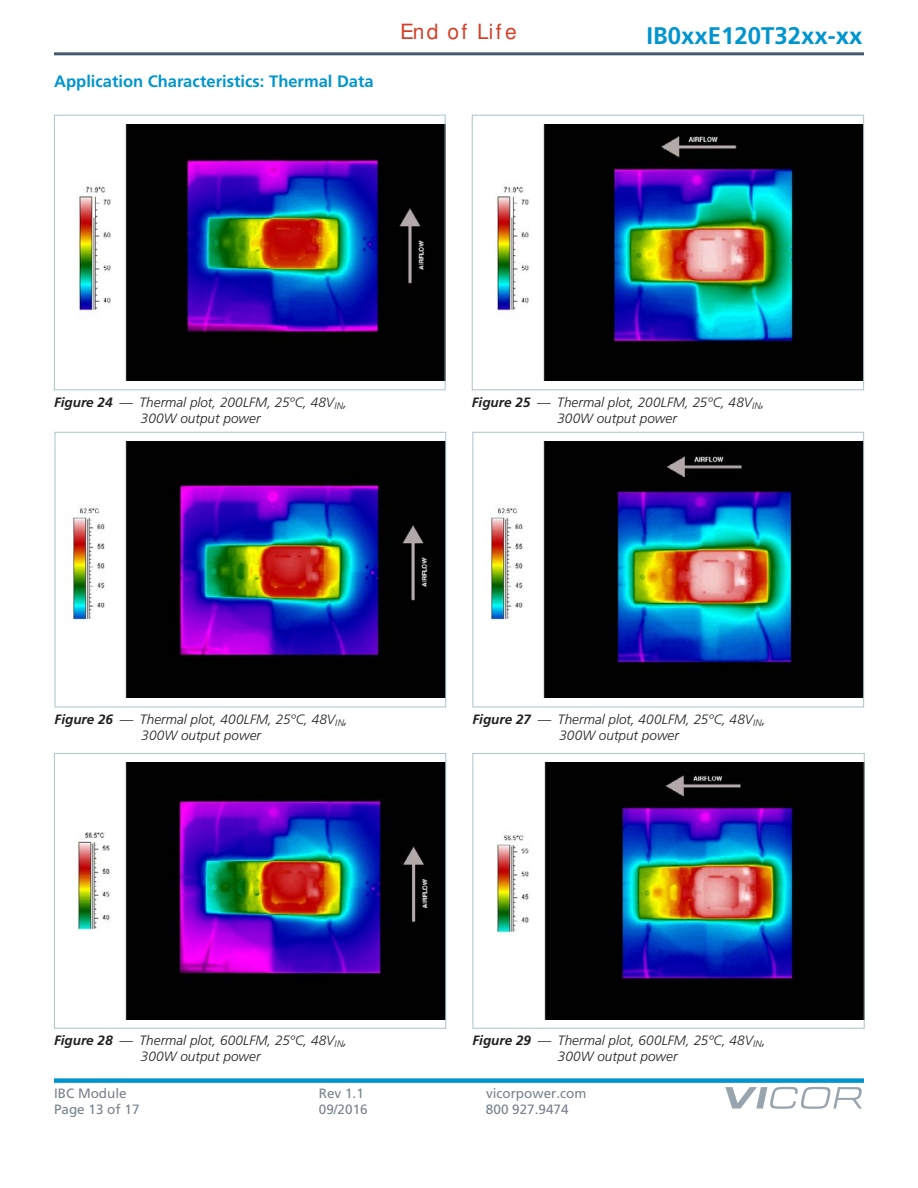
<style>
.page{position:relative;width:918px;height:1188px;background:#fff}
.page>*{position:absolute;margin:0;border:0;box-sizing:border-box;transform-origin:0 0}
.t1{font:700 24px "Frutiger";color:#0095cf}
.t2{font:900 21px "Frutiger";letter-spacing:.11em;color:#d63d26}
.t3{font:700 16.5px "Frutiger";color:#0095cf}
.t4{font:italic 300 13.5px/16.2px "Frutiger";letter-spacing:.005em;color:#221f1f;text-align:center}
.t5{font:13.5px "Frutiger";color:#79838d}
.s1{font-weight:700}
</style>
<div class="page">
<div style="left:54px;top:1078px;width:810px;height:5px;background:#0095cf"></div>
<hr style="left:54px;top:52px;width:810px;height:3px;background:#445c6e">
<svg style="left:725px;top:1087px;width:137px;height:22px"></svg>
<img style="left:77px;top:124px;width:367px;height:257px">
<div style="left:54px;top:115px;width:392px;height:275px;border:1px solid #a9c4cb"></div>
<img style="left:495px;top:124px;width:367px;height:257px">
<div style="left:472px;top:115px;width:392px;height:275px;border:1px solid #a9c4cb"></div>
<img style="left:72px;top:441px;width:372px;height:257px">
<div style="left:55px;top:432px;width:391px;height:275px;border:1px solid #a9c4cb"></div>
<img style="left:77px;top:763px;width:367px;height:256px">
<div style="left:54px;top:753px;width:392px;height:276px;border:1px solid #a9c4cb"></div>
<img style="left:490px;top:441px;width:372px;height:257px">
<div style="left:473px;top:432px;width:391px;height:275px;border:1px solid #a9c4cb"></div>
<img style="left:496px;top:763px;width:367px;height:256px">
<div style="left:473px;top:753px;width:392px;height:276px;border:1px solid #a9c4cb"></div>
<p class="t3" style="left:54px;top:75px;width:321px">Application Characteristics: Thermal Data</p>
<h2 class="t2" style="left:400px;top:19px;width:118px">End of Life</h2>
<h1 class="t1" style="left:646px;top:22px;width:218px">IB0xxE120T32xx-xx</h1>
<p class="t4" style="left:54px;top:395px;width:295px"><span class="s1">Figure 24</span> — Thermal plot, 200LFM, 25ºC, 48V<sub>IN</sub>,<br>300W output power</p>
<p class="t4" style="left:472px;top:395px;width:295px"><span class="s1">Figure 25</span> — Thermal plot, 200LFM, 25ºC, 48V<sub>IN</sub>,<br>300W output power</p>
<p class="t4" style="left:55px;top:712px;width:295px"><span class="s1">Figure 26</span> — Thermal plot, 400LFM, 25ºC, 48V<sub>IN</sub>,<br>300W output power</p>
<p class="t4" style="left:54px;top:1033px;width:295px"><span class="s1">Figure 28</span> — Thermal plot, 600LFM, 25ºC, 48V<sub>IN</sub>,<br>300W output power</p>
<p class="t4" style="left:472px;top:712px;width:295px"><span class="s1">Figure 27</span> — Thermal plot, 400LFM, 25ºC, 48V<sub>IN</sub>,<br>300W output power</p>
<p class="t4" style="left:472px;top:1033px;width:295px"><span class="s1">Figure 29</span> — Thermal plot, 600LFM, 25ºC, 48V<sub>IN</sub>,<br>300W output power</p>
<p class="t5" style="left:54px;top:1088px;width:74px">IBC Module</p>
<p class="t5" style="left:319px;top:1088px;width:47px">Rev 1.1</p>
<p class="t5" style="left:486px;top:1088px;width:102px">vicorpower.com</p>
<p class="t5" style="left:54px;top:1104px;width:87px">Page 13 of 17</p>
<p class="t5" style="left:319px;top:1104px;width:50px">09/2016</p>
<p class="t5" style="left:486px;top:1104px;width:84px">800 927.9474</p>
</div>
